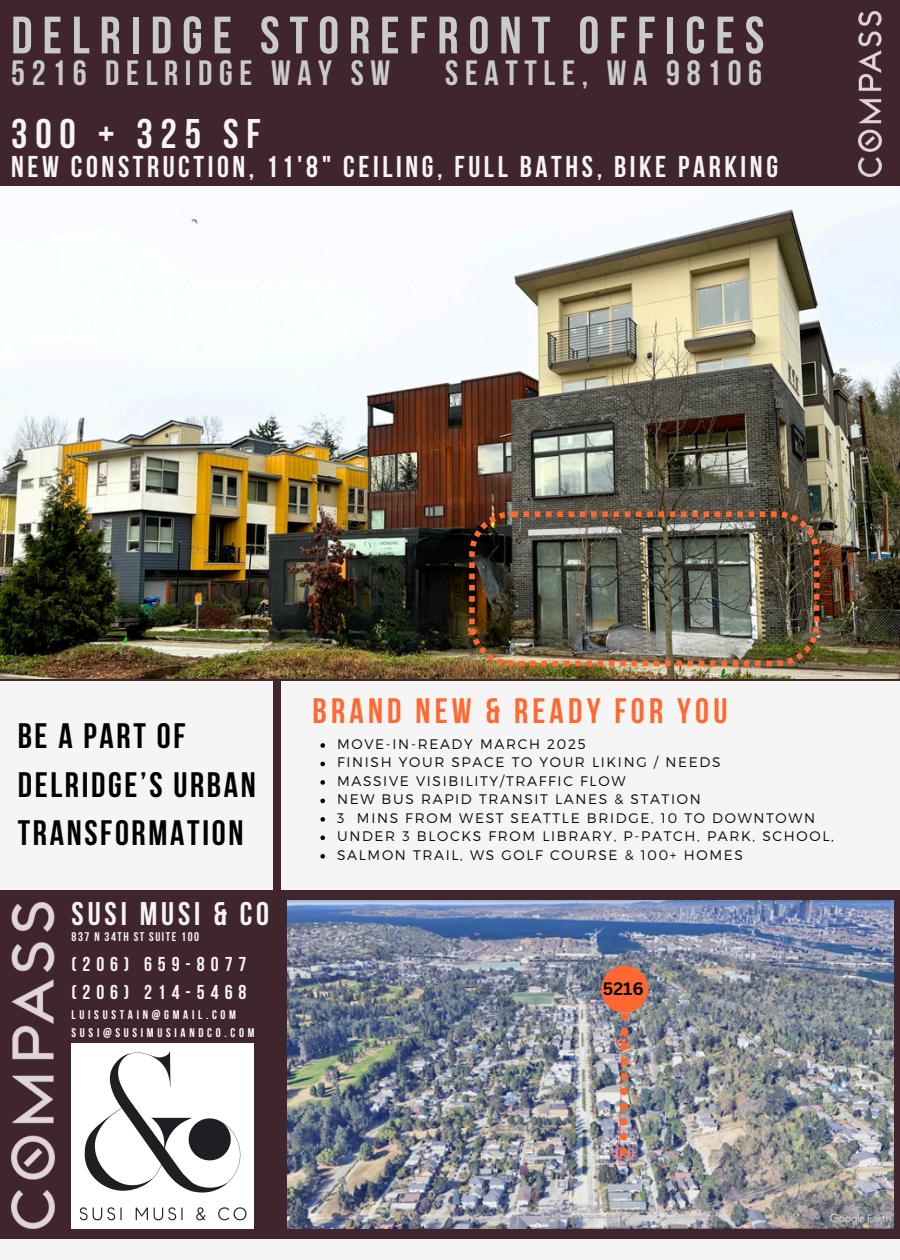
<style>
.page{position:relative;width:900px;height:1260px;background:#41252c}
.page>*{position:absolute;margin:0;border:0;box-sizing:border-box;transform-origin:0 0}
.t1{font:700 52.5px "Bebas Neue";letter-spacing:.19em;color:#c9cbcb}
.t2{font:700 41.25px "Bebas Neue";letter-spacing:.19em;color:#f5f5f5}
.t3{font:700 35.25px/48.8px "Bebas Neue";letter-spacing:.075em;color:#000}
.t4{font:700 35.25px "Bebas Neue";letter-spacing:.12em;color:#ff6931}
.t5{font:700 35px "Bebas Neue";letter-spacing:.19em;color:#c9cbcb}
.t6{font:700 32.5px "Bebas Neue";letter-spacing:.12em;color:#f5f5f5}
.t7{font:700 30px "Bebas Neue";letter-spacing:.12em;color:#f5f5f5}
.t8{font:700 20px "Bebas Neue";letter-spacing:.295em;color:#f5f5f5}
.t9{font:700 17.5px "Canva Sans";color:#000}
.t10{font:300 13.75px "Montserrat";letter-spacing:.12em;color:#09090a}
.t11{font:700 12.5px "Bebas Neue";letter-spacing:.295em;color:#fff}
.t12{font:700 12.5px "Bebas Neue";letter-spacing:.12em;color:#f5f5f5}
</style>
<div class="page">
<div style="left:0;top:681px;width:273px;height:208px;background:#f5f5f5"></div>
<div style="left:282px;top:681px;width:618px;height:208px;background:#f5f5f5"></div>
<div style="left:0;top:1239px;width:900px;height:21px;background:#f5f5f5"></div>
<img style="left:288px;top:900px;width:605px;height:329px">
<svg style="left:620px;top:1013px;width:8px;height:142px"></svg>
<div style="left:601px;top:966px;width:47px;height:47px;background:#ff6931;border-radius:50%"></div>
<img style="left:0;top:187px;width:900px;height:491px">
<img style="left:469px;top:511px;width:351px;height:155px">
<img style="left:11px;top:902px;width:43px;height:327px">
<img style="left:859px;top:11px;width:22px;height:165px">
<img style="left:72px;top:1043px;width:181px;height:186px">
<svg style="left:320px;top:743px;width:5px;height:5px"></svg>
<svg style="left:320px;top:762px;width:5px;height:4px"></svg>
<svg style="left:320px;top:780px;width:5px;height:5px"></svg>
<svg style="left:320px;top:799px;width:5px;height:4px"></svg>
<svg style="left:320px;top:817px;width:5px;height:5px"></svg>
<svg style="left:320px;top:836px;width:5px;height:4px"></svg>
<svg style="left:320px;top:854px;width:5px;height:5px"></svg>
<p class="t1" style="left:11px;top:14px;width:755px">DELRIDGE STOREFRONT OFFICES</p>
<h4 class="t5" style="left:11px;top:59px;width:381px">5216 DELRIDGE WAY SW</h4>
<h4 class="t5" style="left:445px;top:59px;width:318px">SEATTLE, WA 98106</h4>
<p class="t2" style="left:11px;top:117px;width:251px">300 + 325 SF</p>
<h3 class="t7" style="left:11px;top:154px;width:768px">NEW CONSTRUCTION, 11'8" CEILING, FULL BATHS, BIKE PARKING</h3>
<h1 class="t3" style="left:18px;top:715px;width:240px">BE A PART OF<br>DELRIDGE’S URBAN<br>TRANSFORMATION</h1>
<p class="t6" style="left:72px;top:901px;width:199px">SUSI MUSI &amp; CO</p>
<h3 class="t12" style="left:72px;top:931px;width:129px">837 N 34TH ST SUITE 100</h3>
<h2 class="t8" style="left:72px;top:956px;width:176px">(206) 659-8077</h2>
<h5 class="t8" style="left:72px;top:984px;width:176px">(206) 214-5468</h5>
<p class="t11" style="left:72px;top:1010px;width:166px">LUISUSTAIN@GMAIL.COM</p>
<p class="t11" style="left:72px;top:1028px;width:184px">SUSI@SUSIMUSIANDCO.COM</p>
<p class="t4" style="left:313px;top:697px;width:416px">BRAND NEW &amp; READY FOR YOU</p>
<p class="t10" style="left:337px;top:735px;width:250px">MOVE-IN-READY MARCH 2025</p>
<p class="t10" style="left:337px;top:754px;width:385px">FINISH YOUR SPACE TO YOUR LIKING / NEEDS</p>
<p class="t10" style="left:337px;top:772px;width:290px">MASSIVE VISIBILITY/TRAFFIC FLOW</p>
<p class="t10" style="left:337px;top:791px;width:365px">NEW BUS RAPID TRANSIT LANES &amp; STATION</p>
<p class="t10" style="left:337px;top:809px;width:480px">3 MINS FROM WEST SEATTLE BRIDGE, 10 TO DOWNTOWN</p>
<h4 class="t10" style="left:337px;top:827px;width:498px">UNDER 3 BLOCKS FROM LIBRARY, P-PATCH, PARK, SCHOOL,</h4>
<p class="t10" style="left:337px;top:846px;width:407px">SALMON TRAIL, WS GOLF COURSE &amp; 100+ HOMES</p>
<p class="t9" style="left:603px;top:976px;width:42px">5216</p>
</div>
